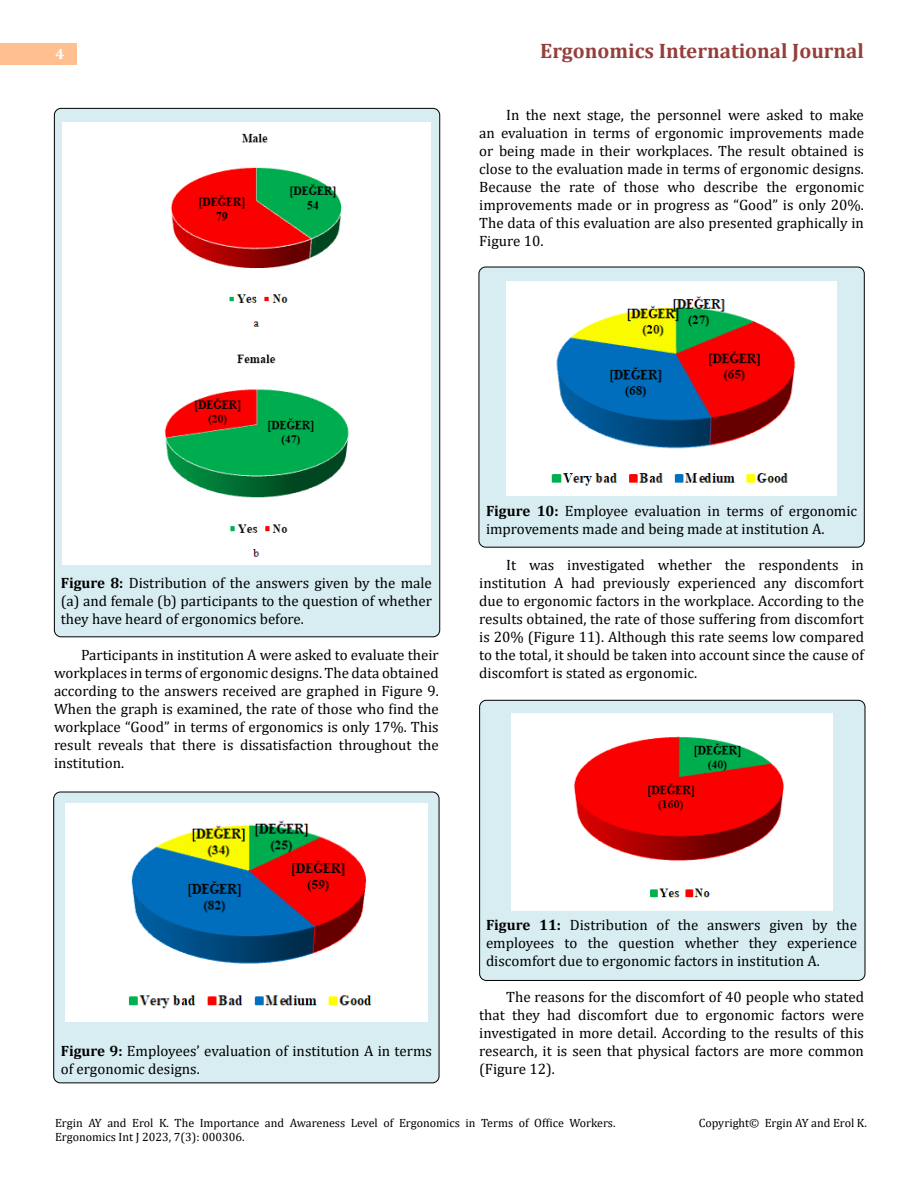
<style>
.page{position:relative;width:918px;height:1188px;background:#fff}
.page>*{position:absolute;margin:0;border:0;box-sizing:border-box;transform-origin:0 0}
.t1{font:700 21px "Cambria";color:#953f3c}
.t2{font:15px/18px "Cambria";color:#000;text-align:justify}
.t3{font:700 15px "Cambria";color:#fff}
.t4{font:12px/14.4px "Cambria";color:#000}
.s1{font-weight:700}
</style>
<div class="page">
<div style="left:0;top:43px;width:76px;height:21px;background:#ffbf91"></div>
<div style="left:480px;top:700px;width:385px;height:280px;background:#d8edf2;border-radius:7px"></div>
<div style="left:479px;top:700px;width:386px;height:281px;border:1px solid #000;border-radius:7px"></div>
<div style="left:479px;top:267px;width:385px;height:280px;background:#d8edf2;border-radius:7px"></div>
<div style="left:479px;top:267px;width:386px;height:281px;border:1px solid #000;border-radius:7px"></div>
<div style="left:54px;top:792px;width:385px;height:291px;background:#d8edf2;border-radius:7px"></div>
<div style="left:53px;top:792px;width:386px;height:291px;border:1px solid #000;border-radius:7px"></div>
<div style="left:54px;top:108px;width:386px;height:529px;background:#d8edf2;border-radius:7px"></div>
<img style="left:63px;top:122px;width:367px;height:443px">
<img style="left:65px;top:804px;width:362px;height:218px">
<img style="left:506px;top:282px;width:331px;height:214px">
<img style="left:511px;top:714px;width:321px;height:196px">
<p class="t3" style="left:56px;top:44px;width:10px">4</p>
<h1 class="t1" style="left:540px;top:36px;width:325px">Ergonomics International Journal</h1>
<p class="t2" style="left:479px;top:105px;width:386px;text-indent:27px">In the next stage, the personnel were asked to make an evaluation in terms of ergonomic improvements made or being made in their workplaces. The result obtained is close to the evaluation made in terms of ergonomic designs.<br>Because the rate of those who describe the ergonomic improvements made or in progress as “Good” is only 20%.<br>The data of this evaluation are also presented graphically in Figure 10.</p>
<p class="t2" style="left:61px;top:573px;width:373px"><span class="s1">Figure 8:</span> Distribution of the answers given by the male (a) and female (b) participants to the question of whether they have heard of ergonomics before.</p>
<p class="t2" style="left:54px;top:645px;width:386px;text-indent:27px">Participants in institution A were asked to evaluate their workplaces in terms of ergonomic designs. The data obtained according to the answers received are graphed in Figure 9.<br>When the graph is examined, the rate of those who find the workplace “Good” in terms of ergonomics is only 17%. This result reveals that there is dissatisfaction throughout the institution.</p>
<p class="t2" style="left:486px;top:501px;width:373px"><span class="s1">Figure 10:</span> Employee evaluation in terms of ergonomic improvements made and being made at institution A.</p>
<p class="t2" style="left:479px;top:555px;width:386px;text-indent:27px">It was investigated whether the respondents in institution A had previously experienced any discomfort due to ergonomic factors in the workplace. According to the results obtained, the rate of those suffering from discomfort is 20% (Figure 11). Although this rate seems low compared to the total, it should be taken into account since the cause of discomfort is stated as ergonomic.</p>
<p class="t2" style="left:61px;top:1041px;width:373px"><span class="s1">Figure 9:</span> Employees’ evaluation of institution A in terms of ergonomic designs.</p>
<p class="t2" style="left:486px;top:915px;width:373px"><span class="s1">Figure 11:</span> Distribution of the answers given by the employees to the question whether they experience discomfort due to ergonomic factors in institution A.</p>
<p class="t2" style="left:479px;top:987px;width:386px;text-indent:27px">The reasons for the discomfort of 40 people who stated that they had discomfort due to ergonomic factors were investigated in more detail. According to the results of this research, it is seen that physical factors are more common (Figure 12).</p>
<p class="t4" style="left:55px;top:1115px;width:562px">Ergin AY and Erol K. The Importance and Awareness Level of Ergonomics in Terms of Office Workers.<br>Ergonomics Int J 2023, 7(3): 000306.</p>
<p class="t4" style="left:699px;top:1115px;width:170px">Copyright© Ergin AY and Erol K.</p>
</div>
